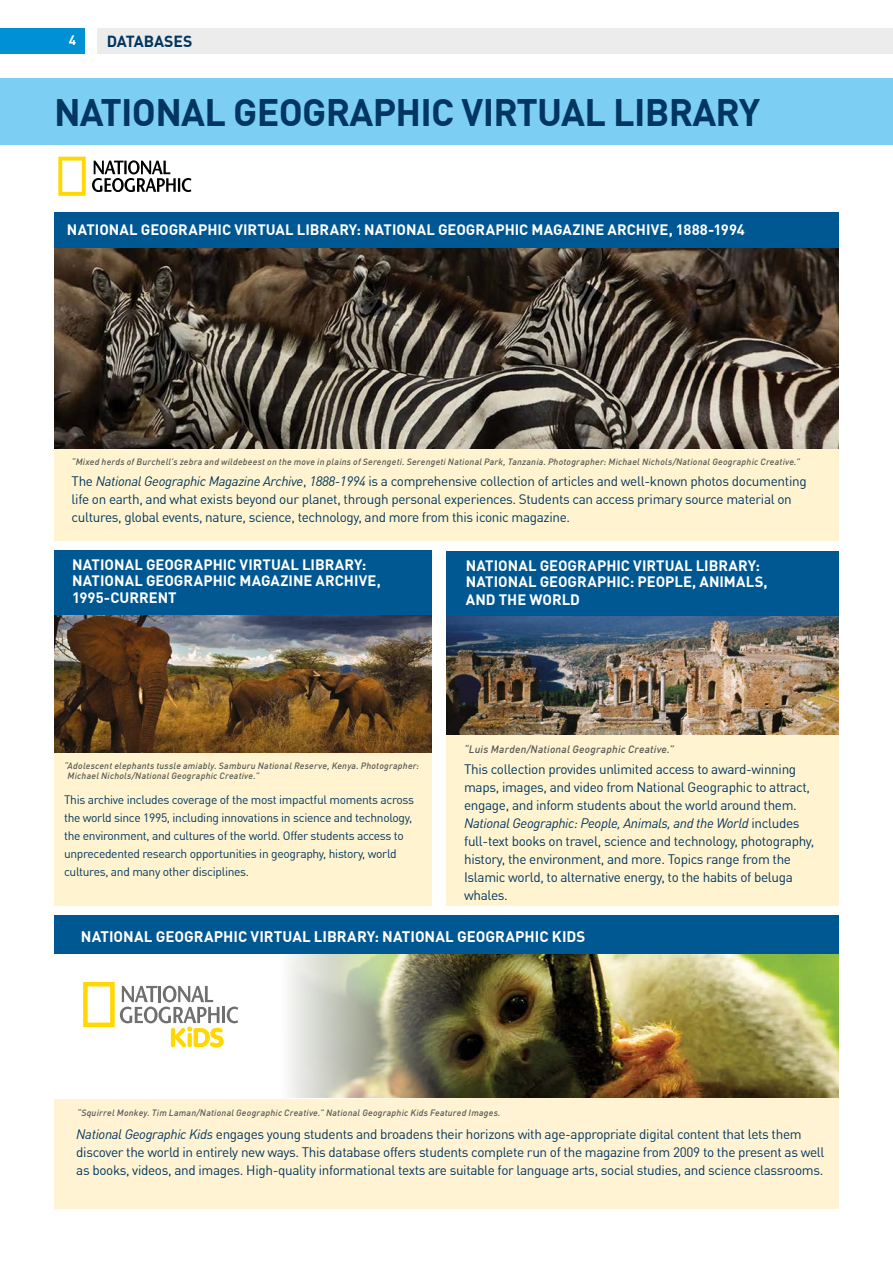
<style>
.page{position:relative;width:893px;height:1263px;background:#fff}
.page>*{position:absolute;margin:0;border:0;box-sizing:border-box;transform-origin:0 0}
.t1{font:700 37.5px "DIN Offc";letter-spacing:-.02em;color:#00365f}
.t2{font:700 15.75px "DIN Offc";letter-spacing:-.005em;color:#00365f}
.t3{font:700 15px "DIN Offc";color:#fff}
.t4{font:700 14.85px/16.4px "DIN Offc";color:#fff}
.t5{font:13.5px/18px "DIN Offc";letter-spacing:-.025em;color:#00365f}
.t6{font:700 13.5px "DIN Offc";color:#fff}
.t7{font:12px/18px "DIN Offc";letter-spacing:-.025em;color:#00365f}
.t8{font:italic 500 10.5px "DIN Offc";letter-spacing:.02em;color:#575756}
.t9{font:italic 500 9px/9.9px "DIN Offc";letter-spacing:.025em;color:#575756}
.s1{font-style:italic}
</style>
<div class="page">
<div style="left:97px;top:28px;width:796px;height:26px;background:#ececec"></div>
<div style="left:0;top:28px;width:85px;height:26px;background:#0090d4"></div>
<div style="left:54px;top:235px;width:785px;height:305px;background:#fff4cf"></div>
<div style="left:54px;top:613px;width:377px;height:292px;background:#fff4cf"></div>
<img style="left:54px;top:247px;width:785px;height:202px">
<img style="left:54px;top:615px;width:377px;height:137px">
<div style="left:54px;top:212px;width:785px;height:35px;background:#005892"></div>
<div style="left:54px;top:550px;width:377px;height:65px;background:#005892"></div>
<div style="left:446px;top:610px;width:393px;height:295px;background:#fff4cf"></div>
<img style="left:446px;top:616px;width:393px;height:119px">
<div style="left:446px;top:551px;width:393px;height:65px;background:#005892"></div>
<svg style="left:58px;top:157px;width:28px;height:39px"></svg>
<svg style="left:92px;top:160px;width:99px;height:32px"></svg>
<div style="left:54px;top:954px;width:785px;height:255px;background:#fff3d3"></div>
<img style="left:475px;top:954px;width:364px;height:144px">
<div style="left:54px;top:915px;width:785px;height:39px;background:#005892"></div>
<svg style="left:54px;top:954px;width:421px;height:144px"></svg>
<svg style="left:83px;top:982px;width:155px;height:65px"></svg>
<div style="left:0;top:78px;width:893px;height:67px;background:#7ccef3"></div>
<p class="t6" style="left:69px;top:31px;width:9px">4</p>
<p class="t2" style="left:107px;top:31px;width:87px">DATABASES</p>
<h1 class="t1" style="left:54px;top:87px;width:708px">NATIONAL GEOGRAPHIC VIRTUAL LIBRARY</h1>
<p class="t4" style="left:67px;top:221px;width:679px">NATIONAL GEOGRAPHIC VIRTUAL LIBRARY: NATIONAL GEOGRAPHIC MAGAZINE ARCHIVE, 1888-1994</p>
<p class="t9" style="left:72px;top:457px;width:730px">“Mixed herds of Burchell’s zebra and wildebeest on the move in plains of Serengeti. Serengeti National Park, Tanzania. Photographer: Michael Nichols/National Geographic Creative.”</p>
<p class="t5" style="left:72px;top:473px;width:737px">The <span class="s1">National Geographic Magazine Archive</span>, <span class="s1">1888-1994</span> is a comprehensive collection of articles and well-known photos documenting life on earth, and what exists beyond our planet, through personal experiences. Students can access primary source material on cultures, global events, nature, science, technology, and more from this iconic magazine.</p>
<p class="t4" style="left:72px;top:556px;width:310px">NATIONAL GEOGRAPHIC VIRTUAL LIBRARY:<br>NATIONAL GEOGRAPHIC MAGAZINE ARCHIVE,<br>1995-CURRENT</p>
<p class="t4" style="left:466px;top:557px;width:303px;line-height:16.8px">NATIONAL GEOGRAPHIC VIRTUAL LIBRARY:<br>NATIONAL GEOGRAPHIC: PEOPLE, ANIMALS,<br>AND THE WORLD</p>
<p class="t9" style="left:68px;top:761px;width:353px;text-indent:-4px">“Adolescent elephants tussle amiably. Samburu National Reserve, Kenya. Photographer:<br>Michael Nichols/National Geographic Creative.”</p>
<p class="t7" style="left:64px;top:790px;width:352px">This archive includes coverage of the most impactful moments across the world since 1995, including innovations in science and technology, the environment, and cultures of the world. Offer students access to unprecedented research opportunities in geography, history, world cultures, and many other disciplines.</p>
<p class="t8" style="left:464px;top:743px;width:212px">“Luis Marden/National Geographic Creative.”</p>
<p class="t5" style="left:464px;top:760px;width:352px">This collection provides unlimited access to award-winning maps, images, and video from National Geographic to attract, engage, and inform students about the world around them.<br><span class="s1">National Geographic: People, Animals, and the World</span> includes full-text books on travel, science and technology, photography, history, the environment, and more. Topics range from the Islamic world, to alternative energy, to the habits of beluga whales.</p>
<p class="t3" style="left:81px;top:926px;width:506px">NATIONAL GEOGRAPHIC VIRTUAL LIBRARY: NATIONAL GEOGRAPHIC KIDS</p>
<p class="t9" style="left:77px;top:1108px;width:425px">“Squirrel Monkey. Tim Laman/National Geographic Creative.” National Geographic Kids Featured Images.</p>
<p class="t5" style="left:76px;top:1125px;width:750px"><span class="s1">National Geographic Kids</span> engages young students and broadens their horizons with age-appropriate digital content that lets them discover the world in entirely new ways. This database offers students complete run of the magazine from 2009 to the present as well as books, videos, and images. High-quality informational texts are suitable for language arts, social studies, and science classrooms.</p>
</div>
